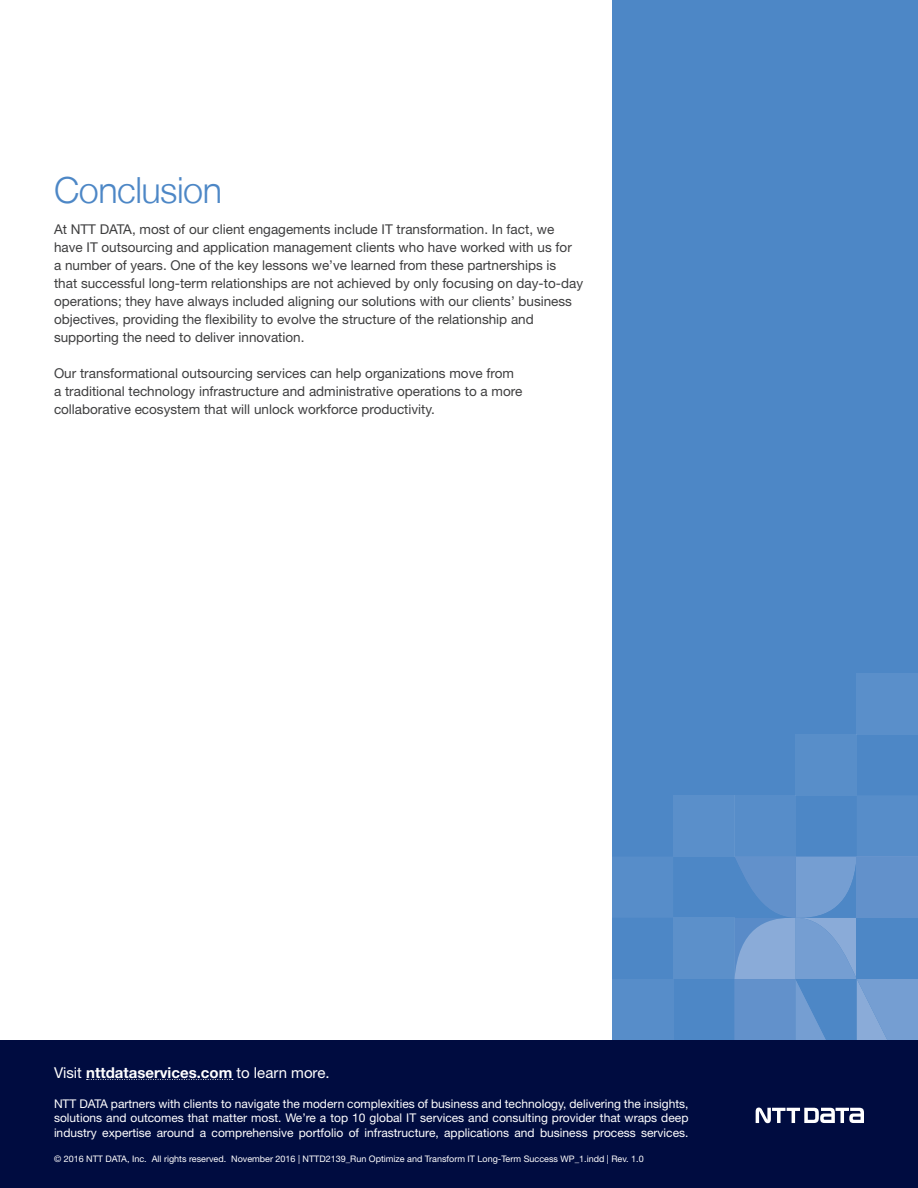
<style>
.page{position:relative;width:918px;height:1188px;background:#fff}
.page>*{position:absolute;margin:0;border:0;box-sizing:border-box;transform-origin:0 0}
.Section_header{font:300 36px "Helvetica Neue LT";letter-spacing:-.015em;color:#4d87c6}
.t1{font:700 15px "Helvetica Neue LT Std";color:#fff}
.Body_Copy{font:13.5px/18px "Helvetica Neue LT Std";color:#3e3e3f}
.t2{font:12px/14.4px "Helvetica Neue LT Std";color:#fff;text-align:justify}
.t3{font:9px "Helvetica Neue LT Std";color:#fff}
.s1{font-weight:400}
</style>
<div class="page">
<div style="left:612px;top:0;width:306px;height:1040px;background:#4d87c6"></div>
<div style="left:612px;top:979px;width:61px;height:61px;background:#578dc9"></div>
<div style="left:673px;top:918px;width:61px;height:61px;background:#5c90ca"></div>
<div style="left:673px;top:795px;width:61px;height:62px;background:#5a8fca"></div>
<svg style="left:734px;top:795px;width:184px;height:245px"></svg>
<div style="left:734px;top:795px;width:62px;height:62px;background:#578dc9"></div>
<div style="left:796px;top:734px;width:61px;height:61px;background:#588ec9"></div>
<div style="left:857px;top:673px;width:61px;height:61px;background:#5a8fca"></div>
<div style="left:0;top:1040px;width:918px;height:148px;background:#000c40"></div>
<svg style="left:756px;top:1108px;width:108px;height:15px"></svg>
<svg style="left:87px;top:1079px;width:146px;height:1px"></svg>
<p class="Section_header" style="left:54px;top:168px;width:170px">Conclusion</p>
<p class="Body_Copy" style="left:54px;top:220px;width:531px">At NTT DATA, most of our client engagements include IT transformation. In fact, we have IT outsourcing and application management clients who have worked with us for<br>a number of years. One of the key lessons we’ve learned from these partnerships is<br>that successful long-term relationships are not achieved by only focusing on day-to-day operations; they have always included aligning our solutions with our clients’ business objectives, providing the flexibility to evolve the structure of the relationship and supporting the need to deliver innovation.</p>
<p class="Body_Copy" style="left:54px;top:364px;width:470px">Our transformational outsourcing services can help organizations move from a traditional technology infrastructure and administrative operations to a more collaborative ecosystem that will unlock workforce productivity.</p>
<p class="t1" style="left:54px;top:1063px;width:277px"><span class="s1">Visit</span> nttdataservices.com <span class="s1">to learn more.</span></p>
<p class="t2" style="left:54px;top:1096px;width:636px">NTT DATA partners with clients to navigate the modern complexities of business and technology, delivering the insights, solutions and outcomes that matter most. We’re a top 10 global IT services and consulting provider that wraps deep industry expertise around a comprehensive portfolio of infrastructure, applications and business process services.</p>
<p class="t3" style="left:54px;top:1153px;width:591px">© 2016 NTT DATA, Inc. All rights reserved. November 2016 | NTTD2139_Run Optimize and Transform IT Long-Term Success WP_1.indd | Rev. 1.0</p>
</div>
